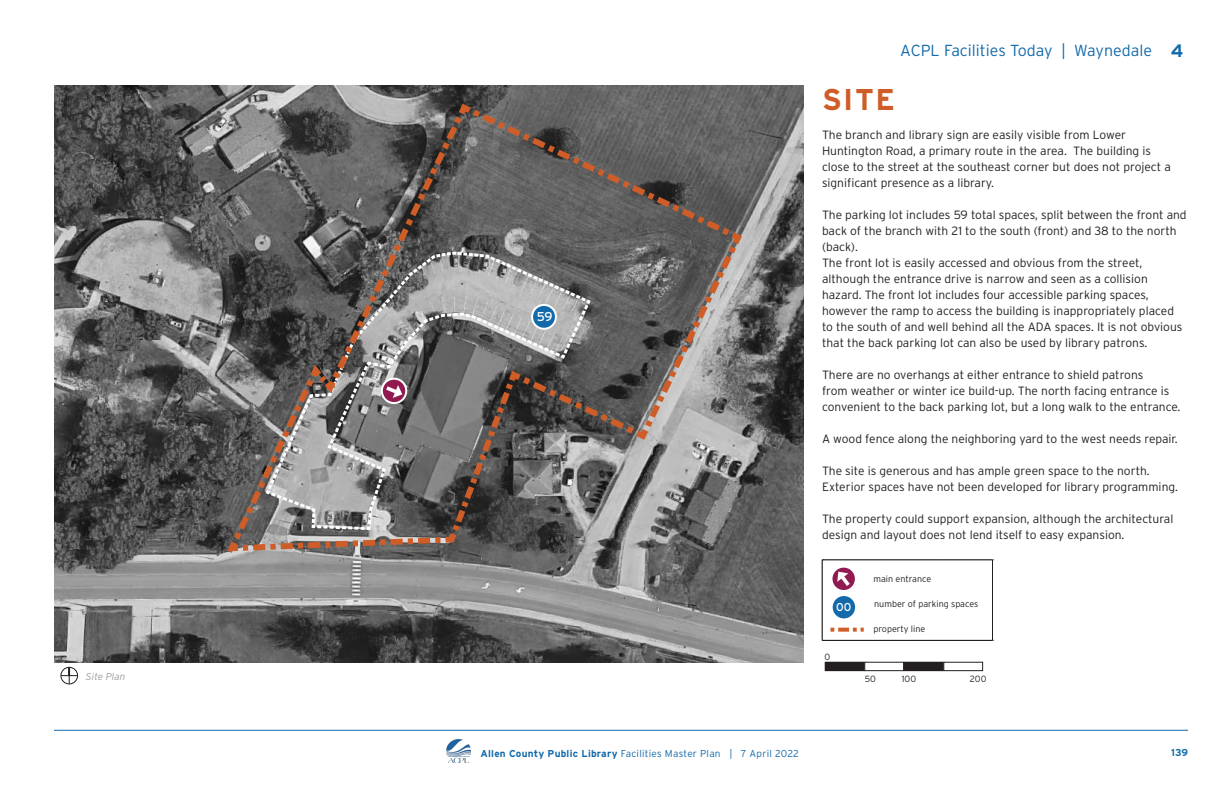
<style>
.page{position:relative;width:1224px;height:792px;background:#fff}
.page>*{position:absolute;margin:0;border:0;box-sizing:border-box;transform-origin:0 0}
.t1{font:700 30px "Interstate";color:#cf5d28}
.t2{font:700 18px "Interstate";color:#126aab}
.t3{font:300 16px "Interstate";color:#126aab}
.t4{font:12.8px "Interstate";color:#fff}
.t5{font:300 12px/16px "Interstate";color:#231f20}
.t6{font:11.4px "Interstate";color:#fff}
.t7{font:300 10px "Interstate";letter-spacing:.025em;color:#126aab}
.t8{font:italic 300 10px "Interstate";color:#9a9ea0}
.t9{font:700 10px "Interstate";color:#126aab}
.t10{font:300 9px "Interstate";color:#231f20}
.s1{font-weight:700}
</style>
<div class="page">
<hr style="left:54px;top:730px;width:1134px;height:1px;background:#126aab">
<img style="left:446px;top:739px;width:25px;height:24px">
<img style="left:54px;top:86px;width:750px;height:576px">
<svg style="left:61px;top:667px;width:17px;height:17px"></svg>
<div style="left:943px;top:662px;width:40px;height:9px;border:1px solid #231f20"></div>
<div style="left:825px;top:662px;width:39px;height:9px;background:#231f20"></div>
<div style="left:864px;top:662px;width:40px;height:9px;border:1px solid #231f20"></div>
<div style="left:904px;top:662px;width:39px;height:9px;background:#231f20"></div>
<svg style="left:822px;top:560px;width:171px;height:81px"></svg>
<div style="left:832px;top:595px;width:24px;height:24px;background:#126aab;border-radius:50%"></div>
<div style="left:831px;top:594px;width:26px;height:26px;border:2px solid #fff;border-radius:50%"></div>
<svg style="left:222px;top:100px;width:524px;height:454px;background:#6f6d6c"></svg>
<p class="t8" style="left:86px;top:670px;width:41px">Site Plan</p>
<p class="t4" style="left:537px;top:310px;width:17px">59</p>
<h3 class="t3" style="left:900px;top:41px;width:253px">ACPL Facilities Today | Waynedale</h3>
<h1 class="t1" style="left:822px;top:83px;width:74px">SITE</h1>
<h2 class="t2" style="left:1171px;top:40px;width:14px">4</h2>
<p class="t5" style="left:822px;top:127px;width:350px">The branch and library sign are easily visible from Lower Huntington Road, a primary route in the area. The building is close to the street at the southeast corner but does not project a significant presence as a library.</p>
<p class="t5" style="left:822px;top:207px;width:366px">The parking lot includes 59 total spaces, split between the front and back of the branch with 21 to the south (front) and 38 to the north (back).<br>The front lot is easily accessed and obvious from the street, although the entrance drive is narrow and seen as a collision hazard. The front lot includes four accessible parking spaces, however the ramp to access the building is inappropriately placed to the south of and well behind all the ADA spaces. It is not obvious that the back parking lot can also be used by library patrons.</p>
<p class="t5" style="left:822px;top:367px;width:360px">There are no overhangs at either entrance to shield patrons<br>from weather or winter ice build-up. The north facing entrance is convenient to the back parking lot, but a long walk to the entrance.</p>
<p class="t5" style="left:822px;top:431px;width:357px">A wood fence along the neighboring yard to the west needs repair.</p>
<p class="t5" style="left:822px;top:463px;width:358px">The site is generous and has ample green space to the north.<br>Exterior spaces have not been developed for library programming.</p>
<p class="t5" style="left:822px;top:511px;width:353px">The property could support expansion, although the architectural design and layout does not lend itself to easy expansion.</p>
<p class="t6" style="left:836px;top:601px;width:17px">00</p>
<p class="t10" style="left:824px;top:651px;width:7px">0</p>
<p class="t10" style="left:873px;top:574px;width:59px">main entrance</p>
<p class="t10" style="left:874px;top:599px;width:106px">number of parking spaces</p>
<p class="t10" style="left:873px;top:623px;width:53px">property line</p>
<p class="t10" style="left:865px;top:674px;width:13px">50</p>
<p class="t10" style="left:902px;top:674px;width:16px">100</p>
<p class="t10" style="left:970px;top:674px;width:18px">200</p>
<p class="t7" style="left:480px;top:747px;width:320px"><span class="s1">Allen County Public Library</span> Facilities Master Plan | 7 April 2022</p>
<p class="t9" style="left:1171px;top:747px;width:18px">139</p>
</div>
